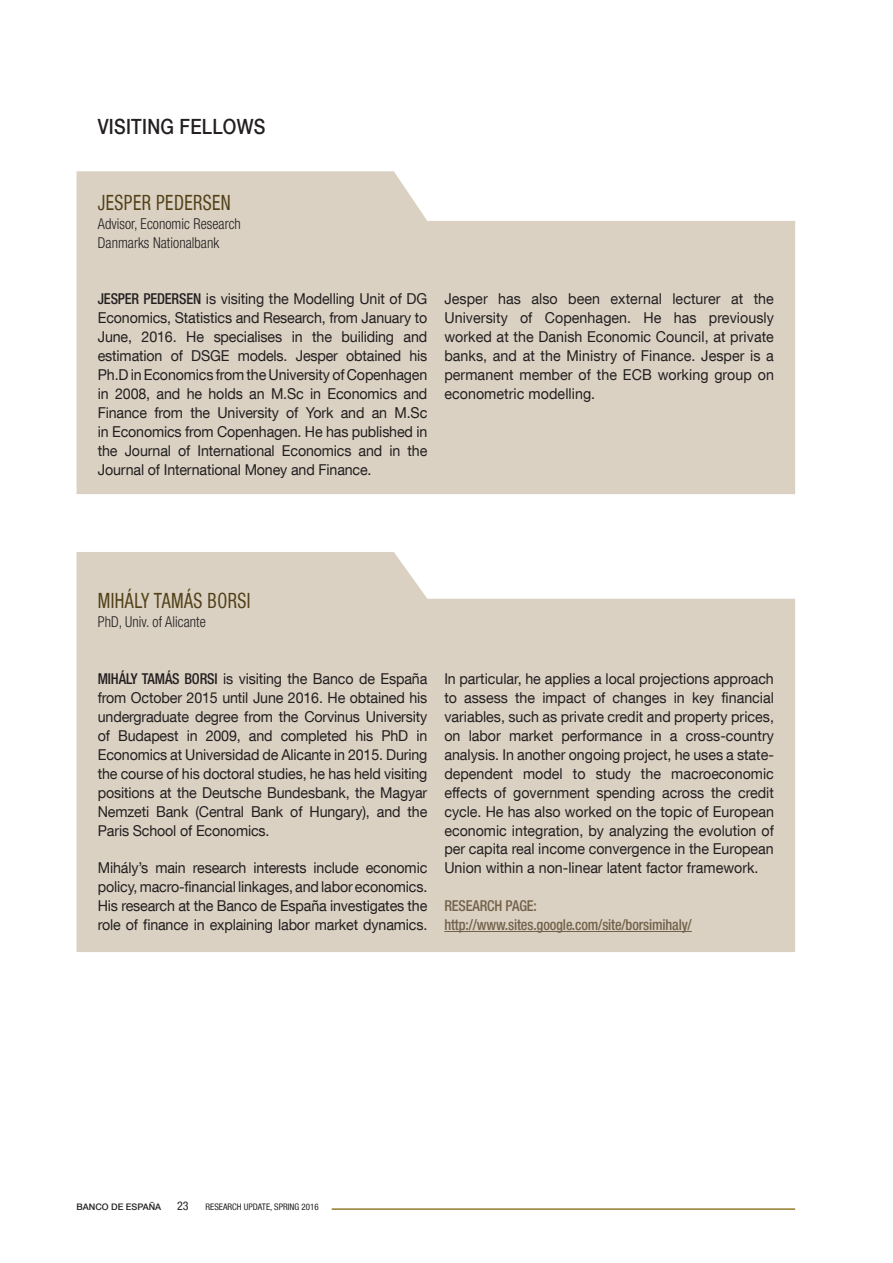
<style>
.page{position:relative;width:893px;height:1263px;background:#fff}
.page>*{position:absolute;margin:0;border:0;box-sizing:border-box;transform-origin:0 0}
.t1{font:condensed 21px "Bd E Neue Helvetica";letter-spacing:.025em;color:#524118;scale:.85 1}
.t2{font:500 21px "Bd E Neue Helvetica";letter-spacing:.015em;color:#231f20;scale:.85 1}
.t3{font:15px/18.9px "Bd E Neue Helvetica";letter-spacing:-.01em;color:#231f20;text-align:justify;scale:.95 1}
.t4{font:300 condensed 15px/18.9px "Bd E Neue Helvetica";letter-spacing:.005em;color:#231f20;scale:.95 1}
.t5{font:500 condensed 15px/18.9px "Bd E Neue Helvetica";letter-spacing:-.01em;color:#73624a;scale:.95 1}
.t6{font:500 condensed 15px "Bd E Neue Helvetica";letter-spacing:-.01em;color:#231f20;scale:.95 1}
.t7{font:condensed 12px "Bd E Neue Helvetica";color:#231f20}
.t8{font:condensed 9px "Bd E Neue Helvetica";color:#231f20}
.t9{font:500 9px "Bd E Neue Helvetica";color:#231f20}
.s1{font-weight:500;font-stretch:condensed}
</style>
<div class="page">
<hr style="left:332px;top:1208px;width:463px;height:2px;background:#947c2f">
<svg style="left:77px;top:171px;width:718px;height:323px;background:#ddd4c7"></svg>
<div style="left:77px;top:552px;width:718px;height:400px;background:#dad1c3"></div>
<hr style="left:444px;top:931px;width:248px;height:1px;background:#73624a">
<h1 class="t2" style="left:98px;top:114px;width:196px">VISITING FELLOWS</h1>
<h1 class="t1" style="left:98px;top:190px;width:158px">JESPER PEDERSEN</h1>
<p class="t4" style="left:98px;top:214px;width:152px">Advisor, Economic Research<br>Danmarks Nationalbank</p>
<p class="t3" style="left:98px;top:289px;width:348px"><span class="s1">Jesper Pedersen</span> is visiting the Modelling Unit of DG Economics, Statistics and Research, from January to June, 2016. He specialises in the builiding and estimation of DSGE models. Jesper obtained his Ph.D in Economics from the University of Copenhagen in 2008, and he holds an M.Sc in Economics and Finance from the University of York and an M.Sc in Economics from Copenhagen. He has published in the Journal of International Economics and in the Journal of International Money and Finance.</p>
<p class="t3" style="left:444px;top:289px;width:348px">Jesper has also been external lecturer at the University of Copenhagen. He has previously worked at the Danish Economic Council, at private banks, and at the Ministry of Finance. Jesper is a permanent member of the ECB working group on econometric modelling.</p>
<h1 class="t1" style="left:98px;top:588px;width:142px">MIHÁLY TAMÁS BORS</h1>
<h1 class="t1" style="left:247px;top:588px;width:6px">I</h1>
<p class="t4" style="left:98px;top:612px;width:115px">PhD, Univ. of Alicante</p>
<p class="t6" style="left:98px;top:669px;width:107px">MIHÁLY TAMÁS BORSI</p>
<p class="t3" style="left:98px;top:669px;width:348px;text-indent:125px">is visiting the Banco de España from October 2015 until June 2016. He obtained his undergraduate degree from the Corvinus University of Budapest in 2009, and completed his PhD in Economics at Universidad de Alicante in 2015. During the course of his doctoral studies, he has held visiting positions at the Deutsche Bundesbank, the Magyar Nemzeti Bank (Central Bank of Hungary), and the Paris School of Economics.</p>
<p class="t3" style="left:98px;top:858px;width:348px">Mihály’s main research interests include economic policy, macro-financial linkages, and labor economics.<br>His research at the Banco de España investigates the role of finance in explaining labor market dynamics.</p>
<p class="t3" style="left:444px;top:669px;width:348px">In particular, he applies a local projections approach to assess the impact of changes in key financial variables, such as private credit and property prices, on labor market performance in a cross-country analysis. In another ongoing project, he uses a state&shy;dependent model to study the macroeconomic effects of government spending across the credit cycle. He has also worked on the topic of European economic integration, by analyzing the evolution of per capita real income convergence in the European Union within a non-linear latent factor framework.</p>
<p class="t5" style="left:444px;top:896px;width:39px">RESEARCH</p>
<p class="t5" style="left:444px;top:896px;width:262px;text-indent:61px">PAGE: http://www.sites.google.com/site/borsimihaly/</p>
<p class="t9" style="left:77px;top:1201px;width:86px">BANCO DE ESPAÑA</p>
<p class="t7" style="left:177px;top:1198px;width:13px">23</p>
<p class="t8" style="left:206px;top:1201px;width:115px">RESEARCH UPDATE, SPRING 2016</p>
</div>
